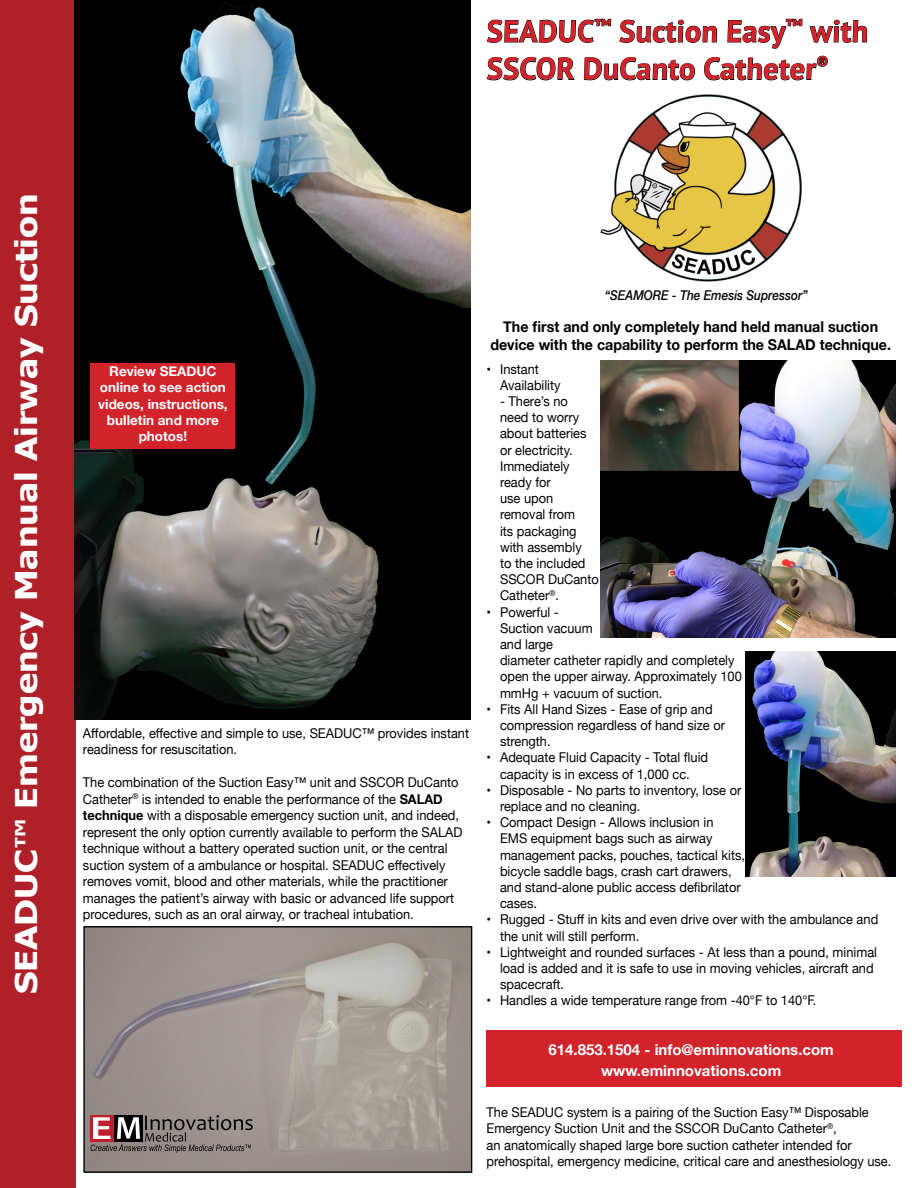
<style>
.page{position:relative;width:918px;height:1188px;background:#fff}
.page>*{position:absolute;margin:0;border:0;box-sizing:border-box;transform-origin:0 0}
.t1{font:700 30.6px/37.5px "PT Sans";color:#d2232a}
.t2{font:700 30px "Tahoma";color:#fff;scale:1.18 1}
.t3{font:700 15px/18px "Helvetica Neue";color:#000;text-align:center;scale:.95 1}
.t4{font:700 15px/20.9px "Helvetica Neue";color:#fff;text-align:center}
.t5{font:13.5px/16.2px "Helvetica Neue";color:#000;scale:.95 1}
.t6{font:700 13.5px/16.2px "Helvetica Neue";color:#fff;text-align:center}
.t7{font:italic 500 13.5px "Helvetica Neue";color:#000;scale:.88 1}
.s1{font-weight:700}
</style>
<div class="page">
<div style="left:487px;top:1030px;width:415px;height:56px;background:#d2232a"></div>
<img style="left:85px;top:928px;width:385px;height:243px">
<div style="left:83px;top:926px;width:389px;height:247px;border:1px solid #000"></div>
<div style="left:90px;top:1115px;width:24px;height:26px;background:#be1e2d"></div>
<svg style="left:91px;top:1115px;width:162px;height:38px;background:#827271"></svg>
<img style="left:600px;top:119px;width:202px;height:163px">
<svg style="left:486px;top:18px;width:381px;height:101px"></svg>
<div style="left:0;top:0;width:75px;height:1188px;background:#af2028"></div>
<img style="left:600px;top:361px;width:295px;height:277px">
<img style="left:75px;top:0;width:396px;height:719px">
<img style="left:745px;top:652px;width:150px;height:225px">
<div style="left:91px;top:363px;width:144px;height:86px;background:#d2232a"></div>
<h1 class="t1" style="left:487px;top:12px;width:384px">SEADUC<sup>™</sup> Suction Easy<sup>™</sup> with<br>SSCOR DuCanto Catheter<sup>®</sup></h1>
<h2 class="t2" style="left:5px;top:994px;width:680px;rotate:-90deg">SEADUC™ Emergency Manual Airway Suction</h2>
<p class="t6" style="left:98px;top:364px;width:131px">Review SEADUC online to see action videos, instructions, bulletin and more photos!</p>
<p class="t5" style="left:83px;top:725px;width:408px">Affordable, effective and simple to use, SEADUC™ provides instant readiness for resuscitation.</p>
<p class="t5" style="left:83px;top:775px;width:401px">The combination of the Suction Easy™ unit and SSCOR DuCanto Catheter<sup>®</sup> is intended to enable the performance of the <span class="s1">SALAD technique</span> with a disposable emergency suction unit, and indeed, represent the only option currently available to perform the SALAD technique without a battery operated suction unit, or the central suction system of a ambulance or hospital. SEADUC effectively removes vomit, blood and other materials, while the practitioner manages the patient’s airway with basic or advanced life support procedures, such as an oral airway, or tracheal intubation.</p>
<p class="t7" style="left:605px;top:284px;width:232px">“SEAMORE - The Emesis Supressor”</p>
<p class="t3" style="left:490px;top:318px;width:423px">The first and only completely hand held manual suction device with the capability to perform the SALAD technique.</p>
<p class="t5" style="left:500px;top:362px;width:65px;text-indent:-14px">• Instant<br>Availability</p>
<p class="t5" style="left:500px;top:394px;width:106px">- There’s no need to worry about batteries or electricity.<br>Immediately ready for<br>use upon removal from<br>its packaging with assembly<br>to the included<br>SSCOR DuCanto<br>Catheter<sup>®</sup>.</p>
<p class="t5" style="left:500px;top:605px;width:256px;text-indent:-14px">• Powerful -<br>Suction vacuum<br>and large<br>diameter catheter rapidly and completely open the upper airway. Approximately 100 mmHg + vacuum of suction.</p>
<p class="t5" style="left:500px;top:702px;width:238px;text-indent:-14px">• Fits All Hand Sizes - Ease of grip and compression regardless of hand size or strength.</p>
<p class="t5" style="left:487px;top:750px;width:235px;text-align:center">• Adequate Fluid Capacity - Total fluid capacity is in excess of 1,000 cc.</p>
<p class="t5" style="left:500px;top:783px;width:256px;text-indent:-14px">• Disposable - No parts to inventory, lose or replace and no cleaning.</p>
<p class="t5" style="left:500px;top:815px;width:259px;text-indent:-14px">• Compact Design - Allows inclusion in<br>EMS equipment bags such as airway management packs, pouches, tactical kits, bicycle saddle bags, crash cart drawers, and stand-alone public access defibrilator cases.</p>
<p class="t5" style="left:500px;top:912px;width:400px;text-indent:-14px">• Rugged - Stuff in kits and even drive over with the ambulance and the unit will still perform.</p>
<p class="t5" style="left:500px;top:945px;width:398px;text-indent:-14px">• Lightweight and rounded surfaces - At less than a pound, minimal load is added and it is safe to use in moving vehicles, aircraft and spacecraft.</p>
<p class="t5" style="left:487px;top:993px;width:349px">• Handles a wide temperature range from -40°F to 140°F.</p>
<p class="t4" style="left:549px;top:1040px;width:287px">614.853.1504 - info@eminnovations.com www.eminnovations.com</p>
<p class="t5" style="left:487px;top:1104px;width:428px">The SEADUC system is a pairing of the Suction Easy™ Disposable Emergency Suction Unit and the SSCOR DuCanto Catheter<sup>®</sup>,<br>an anatomically shaped large bore suction catheter intended for prehospital, emergency medicine, critical care and anesthesiology use.</p>
</div>
